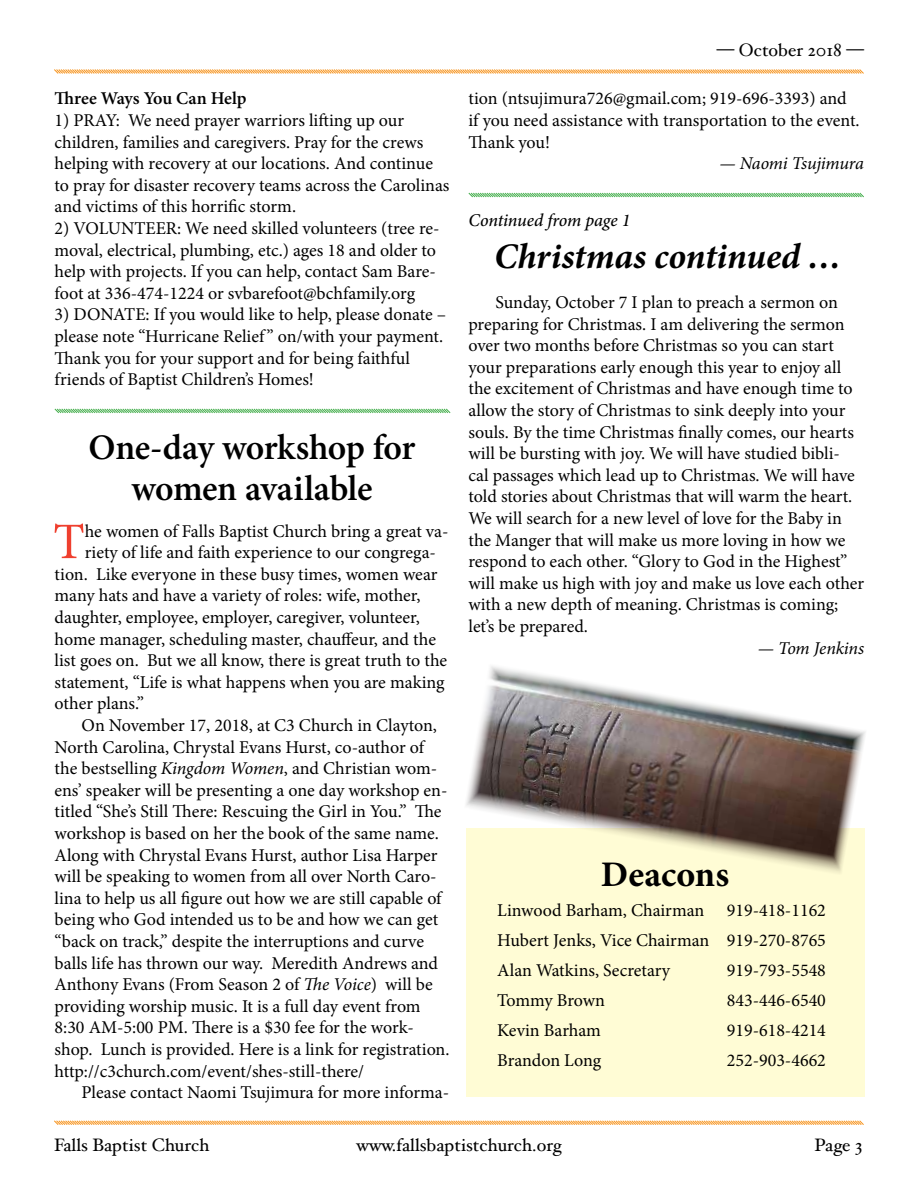
<style>
.page{position:relative;width:918px;height:1188px;background:#fff}
.page>*{position:absolute;margin:0;border:0;box-sizing:border-box;transform-origin:0 0}
.t1{font:51.3px "Minion Pro";color:#ef3f2e}
.t2{font:600 36px/40.5px "Minion Pro";letter-spacing:-.015em;color:#000;text-align:center}
.t3{font:italic 700 36px "Minion Pro";color:#000}
.t4{font:700 36px "Minion Pro";color:#000}
.t5{font:18px/21.6px "Minion Pro";letter-spacing:-.005em;color:#000}
.t6{font:18px "Hoefler Text";color:#000}
.t7{font:italic 18px "Minion Pro";letter-spacing:-.015em;color:#000}
.t8{font:600 18px "Minion Pro";letter-spacing:-.01em;color:#000}
.t9{font:italic 500 18px "Minion Pro";letter-spacing:-.01em;color:#000}
.s1{font-style:italic}
</style>
<div class="page">
<svg style="left:54px;top:1120px;width:810px;height:5px;background:#faca90"></svg>
<svg style="left:54px;top:69px;width:810px;height:5px;background:#faca90"></svg>
<svg style="left:54px;top:408px;width:397px;height:5px;background:#a3d7a7"></svg>
<div style="left:466px;top:828px;width:398px;height:269px;background:#fffcd5"></div>
<img style="left:466px;top:666px;width:400px;height:212px">
<svg style="left:468px;top:192px;width:396px;height:6px"></svg>
<p class="t8" style="left:55px;top:86px;width:193px">Three Ways You Can Help</p>
<p class="t5" style="left:55px;top:110px;width:396px">1) PRAY: We need prayer warriors lifting up our children, families and caregivers. Pray for the crews helping with recovery at our locations. And continue to pray for disaster recovery teams across the Carolinas and victims of this horrific storm.</p>
<p class="t5" style="left:55px;top:218px;width:386px">2) VOLUNTEER: We need skilled volunteers (tree re&shy;moval, electrical, plumbing, etc.) ages 18 and older to help with projects. If you can help, contact Sam Bare&shy;foot at 336-474-1224 or svbarefoot@bchfamily.org</p>
<p class="t5" style="left:55px;top:304px;width:393px">3) DONATE: If you would like to help, please donate – please note “Hurricane Relief ” on/with your payment.<br>Thank you for your support and for being faithful friends of Baptist Children’s Homes!</p>
<h2 class="t2" style="left:89px;top:428px;width:328px">One-day workshop for women available</h2>
<h1 class="t1" style="left:53px;top:507px;width:33px">T</h1>
<p class="t5" style="left:85px;top:520px;width:365px">he women of Falls Baptist Church bring a great va-</p>
<p class="t5" style="left:85px;top:542px;width:353px">riety of life and faith experience to our congrega-</p>
<p class="t5" style="left:55px;top:563px;width:384px">tion. Like everyone in these busy times, women wear</p>
<p class="t5" style="left:55px;top:585px;width:367px">many hats and have a variety of roles: wife, mother,</p>
<p class="t5" style="left:55px;top:606px;width:367px">daughter, employee, employer, caregiver, volunteer,</p>
<p class="t5" style="left:55px;top:628px;width:383px">home manager, scheduling master, chauffeur, and the</p>
<p class="t5" style="left:55px;top:650px;width:394px">list goes on. But we all know, there is great truth to the</p>
<p class="t5" style="left:55px;top:671px;width:392px">statement, “Life is what happens when you are making</p>
<p class="t5" style="left:55px;top:693px;width:91px">other plans.”</p>
<p class="t5" style="left:82px;top:714px;width:357px">On November 17, 2018, at C3 Church in Clayton,</p>
<p class="t5" style="left:55px;top:736px;width:371px">North Carolina, Chrystal Evans Hurst, co-author of</p>
<p class="t5" style="left:55px;top:758px;width:384px">the bestselling <span class="s1">Kingdom Women</span>, and Christian wom-</p>
<p class="t5" style="left:55px;top:779px;width:394px">ens’ speaker will be presenting a one day workshop en-</p>
<p class="t5" style="left:55px;top:801px;width:389px">titled “She’s Still There: Rescuing the Girl in You.” The</p>
<p class="t5" style="left:55px;top:822px;width:386px">workshop is based on her the book of the same name.</p>
<p class="t5" style="left:55px;top:844px;width:385px">Along with Chrystal Evans Hurst, author Lisa Harper</p>
<p class="t5" style="left:55px;top:866px;width:384px">will be speaking to women from all over North Caro-</p>
<p class="t5" style="left:55px;top:887px;width:389px">lina to help us all figure out how we are still capable of</p>
<p class="t5" style="left:55px;top:909px;width:385px">being who God intended us to be and how we can get</p>
<p class="t5" style="left:55px;top:930px;width:371px">“back on track,” despite the interruptions and curve</p>
<p class="t5" style="left:55px;top:952px;width:385px">balls life has thrown our way. Meredith Andrews and</p>
<p class="t5" style="left:55px;top:974px;width:380px">Anthony Evans (From Season 2 of <span class="s1">The Voice</span>) will be</p>
<p class="t5" style="left:55px;top:995px;width:368px">providing worship music. It is a full day event from</p>
<p class="t5" style="left:55px;top:1017px;width:361px">8:30 AM-5:00 PM. There is a $30 fee for the work-</p>
<p class="t5" style="left:55px;top:1038px;width:397px">shop. Lunch is provided. Here is a link for registration.</p>
<p class="t5" style="left:55px;top:1060px;width:311px">http://c3church.com/event/shes-still-there/</p>
<p class="t5" style="left:82px;top:1082px;width:369px">Please contact Naomi Tsujimura for more informa-</p>
<p class="t6" style="left:717px;top:39px;width:149px">— October 2018 —</p>
<p class="t5" style="left:468px;top:88px;width:393px">tion (ntsujimura726@gmail.com; 919-696-3393) and if you need assistance with transportation to the event.<br>Thank you!</p>
<p class="t7" style="left:719px;top:151px;width:146px">— Naomi Tsujimura</p>
<p class="t9" style="left:469px;top:207px;width:163px">Continued from page 1</p>
<h2 class="t3" style="left:494px;top:231px;width:349px">Christmas continued …</h2>
<p class="t5" style="left:468px;top:292px;width:397px;text-indent:27px">Sunday, October 7 I plan to preach a sermon on preparing for Christmas. I am delivering the sermon over two months before Christmas so you can start your preparations early enough this year to enjoy all the excitement of Christmas and have enough time to allow the story of Christmas to sink deeply into your souls. By the time Christmas finally comes, our hearts will be bursting with joy. We will have studied bibli&shy;cal passages which lead up to Christmas. We will have told stories about Christmas that will warm the heart.<br>We will search for a new level of love for the Baby in the Manger that will make us more loving in how we respond to each other. “Glory to God in the Highest” will make us high with joy and make us love each other with a new depth of meaning. Christmas is coming; let’s be prepared.</p>
<p class="t7" style="left:758px;top:636px;width:108px">— Tom Jenkins</p>
<h2 class="t4" style="left:601px;top:849px;width:130px">Deacons</h2>
<p class="t5" style="left:497px;top:895px;width:330px;line-height:30px;text-align:justify">Linwood Barham, Chairman 919-418-1162<br>Hubert Jenks, Vice Chairman 919-270-8765<br>Alan Watkins, Secretary</p>
<p class="t5" style="left:727px;top:960px;width:101px">919-793-5548</p>
<p class="t5" style="left:497px;top:990px;width:109px">Tommy Brown</p>
<p class="t5" style="left:727px;top:990px;width:101px">843-446-6540</p>
<p class="t5" style="left:497px;top:1020px;width:105px">Kevin Barham</p>
<p class="t5" style="left:727px;top:1020px;width:101px">919-618-4214</p>
<p class="t5" style="left:497px;top:1050px;width:105px">Brandon Long</p>
<p class="t5" style="left:727px;top:1050px;width:101px">252-903-4662</p>
<p class="t6" style="left:54px;top:1134px;width:157px">Falls Baptist Church</p>
<p class="t6" style="left:356px;top:1134px;width:207px">www.fallsbaptistchurch.org</p>
<p class="t6" style="left:815px;top:1134px;width:49px">Page 3</p>
</div>
